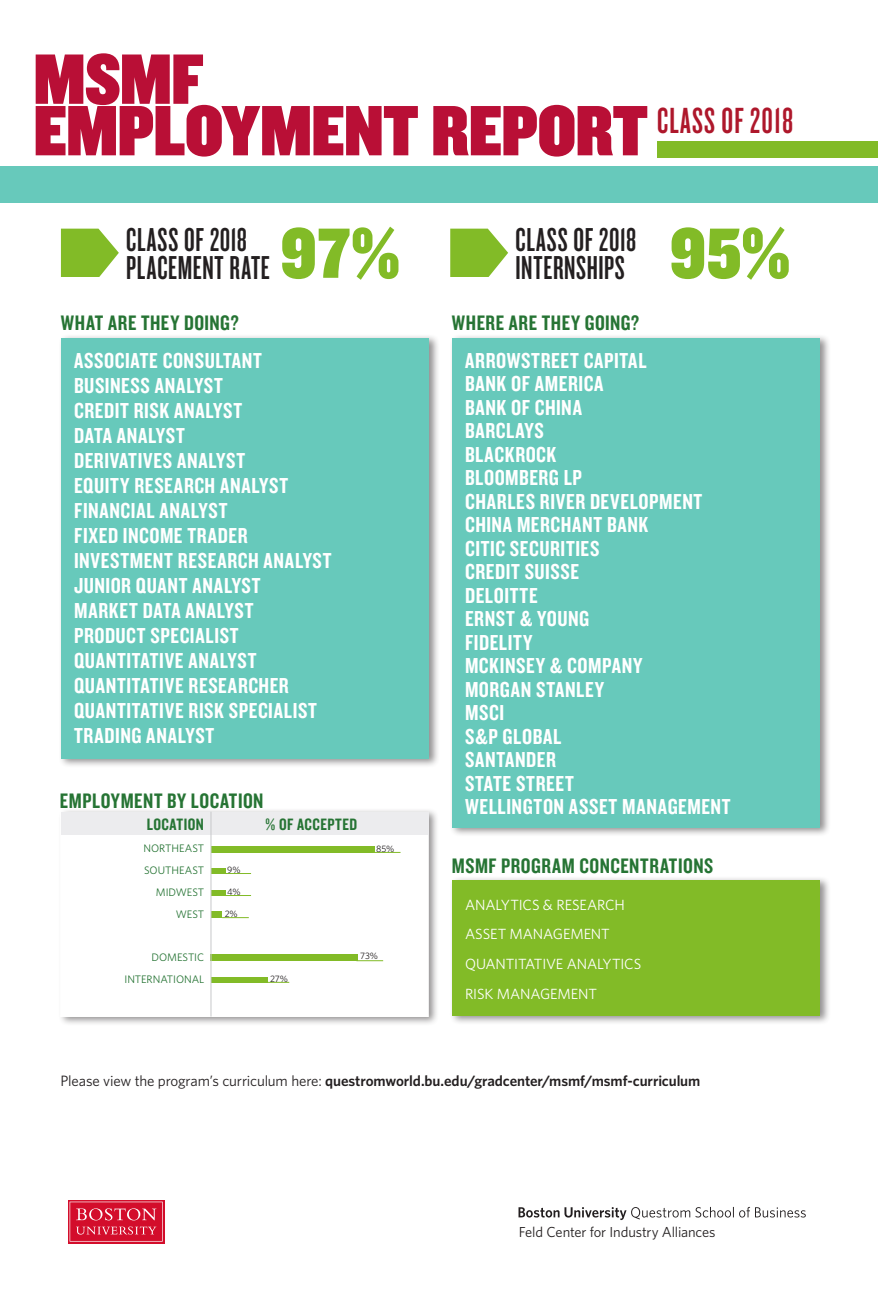
<style>
.page{position:relative;width:878px;height:1310px;background:#fff}
.page>*{position:absolute;margin:0;border:0;box-sizing:border-box;transform-origin:0 0}
.t1{font:74px "Knockout HTF90 Ultmt Welterwt";color:#b90f36}
.t2{font:73.8px "Knockout HTF90 Ultmt Welterwt";color:#82bb27}
.t3{font:37.75px "Knockout HTF47 Bantamweight";letter-spacing:.03em;color:#ae172b}
.t4{font:34.4px "Knockout 47 Bantamweight";letter-spacing:.02em;color:#231f20}
.t5{font:22.5px/25px "Knockout HTF49 Liteweight";letter-spacing:.03em;color:#fff}
.t6{font:21.75px "Knockout HTF49 Liteweight";letter-spacing:.025em;color:#267434}
.t7{font:17.1px "Knockout HTF49 Liteweight";letter-spacing:.025em;color:#267434}
.t8{font:600 15px "Whitney";letter-spacing:-.005em;color:#231f20}
.t9{font:14.75px "Whitney";letter-spacing:-.01em;color:#fff}
.t10{font:14.5px "Whitney";letter-spacing:-.01em;color:#231f20}
.t11{font:10.9px "Whitney";letter-spacing:-.005em;color:#267434}
.t12{font:9.35px "Whitney";color:#231f20}
.s1{font-weight:400}
</style>
<div class="page">
<div style="left:0;top:166px;width:878px;height:36px;background:#67c9bb"></div>
<div style="left:657px;top:141px;width:221px;height:16px;background:#82bb27"></div>
<div style="left:58px;top:808px;width:381px;height:217px;background:#231f20;opacity:.5"></div>
<div style="left:61px;top:812px;width:367px;height:204px;background:#fff"></div>
<div style="left:61px;top:812px;width:367px;height:23px;background:#ececee"></div>
<div style="left:211px;top:846px;width:164px;height:6px;background:#82bb27"></div>
<div style="left:211px;top:954px;width:147px;height:7px;background:#82bb27"></div>
<svg style="left:374px;top:852px;width:26px;height:1px"></svg>
<svg style="left:358px;top:960px;width:25px;height:1px"></svg>
<div style="left:211px;top:867px;width:14px;height:6px;background:#82bb27"></div>
<div style="left:211px;top:889px;width:14px;height:6px;background:#82bb27"></div>
<div style="left:211px;top:976px;width:57px;height:6px;background:#82bb27"></div>
<svg style="left:224px;top:873px;width:27px;height:1px"></svg>
<svg style="left:224px;top:895px;width:27px;height:1px"></svg>
<svg style="left:262px;top:982px;width:27px;height:1px"></svg>
<div style="left:211px;top:911px;width:11px;height:6px;background:#82bb27"></div>
<svg style="left:222px;top:917px;width:27px;height:1px"></svg>
<hr style="left:211px;top:811px;width:1px;height:205px;background:#c7c8ca">
<div style="left:58px;top:334px;width:381px;height:434px;background:#231f20;opacity:.5"></div>
<div style="left:61px;top:338px;width:367px;height:420px;background:#67c9bb"></div>
<div style="left:449px;top:334px;width:381px;height:503px;background:#231f20;opacity:.5"></div>
<div style="left:452px;top:338px;width:367px;height:490px;background:#67c9bb"></div>
<div style="left:449px;top:876px;width:381px;height:149px;background:#231f20;opacity:.5"></div>
<div style="left:452px;top:880px;width:367px;height:136px;background:#82bb27"></div>
<svg style="left:61px;top:229px;width:58px;height:48px"></svg>
<svg style="left:450px;top:229px;width:58px;height:48px"></svg>
<svg style="left:518px;top:1206px;width:287px;height:14px"></svg>
<svg style="left:68px;top:1200px;width:96px;height:43px"></svg>
<svg style="left:70px;top:1201px;width:93px;height:40px;background:#d82c46"></svg>
<p class="t1" style="left:34px;top:39px;width:171px">MSMF</p>
<p class="t1" style="left:34px;top:91px;width:615px">EMPLOYMENT REPORT</p>
<p class="t3" style="left:657px;top:102px;width:137px">CLASS OF 2018</p>
<p class="t4" style="left:126px;top:220px;width:122px">CLASS OF 2018</p>
<p class="t4" style="left:126px;top:247px;width:145px">PLACEMENT RATE</p>
<p class="t2" style="left:281px;top:213px;width:120px">97%</p>
<p class="t2" style="left:670px;top:213px;width:121px">95%</p>
<p class="t4" style="left:515px;top:220px;width:122px">CLASS OF 2018</p>
<p class="t4" style="left:515px;top:247px;width:111px">INTERNSHIPS</p>
<p class="t6" style="left:61px;top:311px;width:179px">WHAT ARE THEY DOING?</p>
<p class="t6" style="left:452px;top:311px;width:189px">WHERE ARE THEY GOING?</p>
<p class="t5" style="left:74px;top:348px;width:189px">ASSOCIATE CONSULTANT</p>
<p class="t5" style="left:74px;top:373px;width:150px">BUSINESS ANALYST</p>
<p class="t5" style="left:74px;top:398px;width:169px">CREDIT RISK ANALYST<br>DATA ANALYST</p>
<p class="t5" style="left:74px;top:448px;width:172px">DERIVATIVES ANALYST</p>
<p class="t5" style="left:74px;top:473px;width:215px">EQUITY RESEARCH ANALYST</p>
<p class="t5" style="left:74px;top:498px;width:155px">FINANCIAL ANALYST</p>
<p class="t5" style="left:74px;top:523px;width:175px">FIXED INCOME TRADER</p>
<p class="t5" style="left:74px;top:548px;width:259px">INVESTMENT RESEARCH ANALYST</p>
<p class="t5" style="left:74px;top:573px;width:188px">JUNIOR QUANT ANALYST</p>
<p class="t5" style="left:74px;top:598px;width:181px">MARKET DATA ANALYST</p>
<p class="t5" style="left:74px;top:623px;width:166px">PRODUCT SPECIALIST</p>
<p class="t5" style="left:74px;top:648px;width:216px">QUANTITATIVE ANALYST<br>QUANTITATIVE RESEARCHER</p>
<p class="t5" style="left:74px;top:698px;width:244px">QUANTITATIVE RISK SPECIALIST</p>
<p class="t5" style="left:74px;top:723px;width:142px">TRADING ANALYST</p>
<p class="t6" style="left:60px;top:789px;width:205px">EMPLOYMENT BY LOCATION</p>
<p class="t11" style="left:143px;top:841px;width:62px">NORTHEAST</p>
<p class="t11" style="left:144px;top:863px;width:62px">SOUTHEAST</p>
<p class="t11" style="left:156px;top:884px;width:50px">MIDWEST</p>
<p class="t11" style="left:176px;top:906px;width:30px">WEST</p>
<p class="t11" style="left:152px;top:950px;width:54px">DOMESTIC</p>
<p class="t11" style="left:124px;top:972px;width:81px">INTERNATIONAL</p>
<p class="t7" style="left:147px;top:816px;width:59px">LOCATION</p>
<p class="t7" style="left:265px;top:816px;width:93px">% OF ACCEPTED</p>
<p class="t12" style="left:376px;top:842px;width:20px">85%</p>
<p class="t12" style="left:227px;top:863px;width:15px">9%</p>
<p class="t12" style="left:227px;top:885px;width:15px">4%</p>
<p class="t12" style="left:225px;top:907px;width:15px">2%</p>
<p class="t12" style="left:360px;top:950px;width:20px">73%</p>
<p class="t12" style="left:270px;top:972px;width:19px">27%</p>
<p class="t5" style="left:465px;top:348px;width:183px">ARROWSTREET CAPITAL</p>
<p class="t5" style="left:465px;top:372px;width:140px">BANK OF AMERICA</p>
<p class="t5" style="left:465px;top:395px;width:118px">BANK OF CHINA</p>
<p class="t5" style="left:465px;top:419px;width:80px">BARCLAYS</p>
<p class="t5" style="left:465px;top:442px;width:93px">BLACKROCK</p>
<p class="t5" style="left:465px;top:466px;width:119px">BLOOMBERG LP</p>
<p class="t5" style="left:465px;top:489px;width:239px">CHARLES RIVER DEVELOPMENT</p>
<p class="t5" style="left:465px;top:513px;width:185px">CHINA MERCHANT BANK</p>
<p class="t5" style="left:465px;top:536px;width:136px">CITIC SECURITIES</p>
<p class="t5" style="left:465px;top:560px;width:116px">CREDIT SUISSE</p>
<p class="t5" style="left:465px;top:583px;width:74px">DELOITTE</p>
<p class="t5" style="left:465px;top:607px;width:126px">ERNST &amp; YOUNG</p>
<p class="t5" style="left:465px;top:630px;width:69px">FIDELITY</p>
<p class="t5" style="left:465px;top:654px;width:179px">MCKINSEY &amp; COMPANY</p>
<p class="t5" style="left:465px;top:677px;width:141px">MORGAN STANLEY</p>
<p class="t5" style="left:465px;top:701px;width:41px">MSCI</p>
<p class="t5" style="left:465px;top:724px;width:98px">S&amp;P GLOBAL</p>
<p class="t5" style="left:465px;top:748px;width:92px">SANTANDER</p>
<p class="t5" style="left:465px;top:771px;width:110px">STATE STREET</p>
<p class="t5" style="left:465px;top:795px;width:267px">WELLINGTON ASSET MANAGEMENT</p>
<p class="t6" style="left:452px;top:855px;width:263px">MSMF PROGRAM CONCENTRATIONS</p>
<p class="t9" style="left:465px;top:894px;width:161px">ANALYTICS &amp; RESEARCH</p>
<p class="t9" style="left:465px;top:924px;width:146px">ASSET MANAGEMENT</p>
<p class="t9" style="left:465px;top:954px;width:178px">QUANTITATIVE ANALYTICS</p>
<p class="t9" style="left:465px;top:983px;width:133px">RISK MANAGEMENT</p>
<p class="t8" style="left:61px;top:1070px;width:641px"><span class="s1">Please view the program’s curriculum here:</span> questromworld.bu.edu/gradcenter/msmf/msmf-curriculum</p>
<p class="t10" style="left:518px;top:1222px;width:198px">Feld Center for Industry Alliances</p>
</div>
